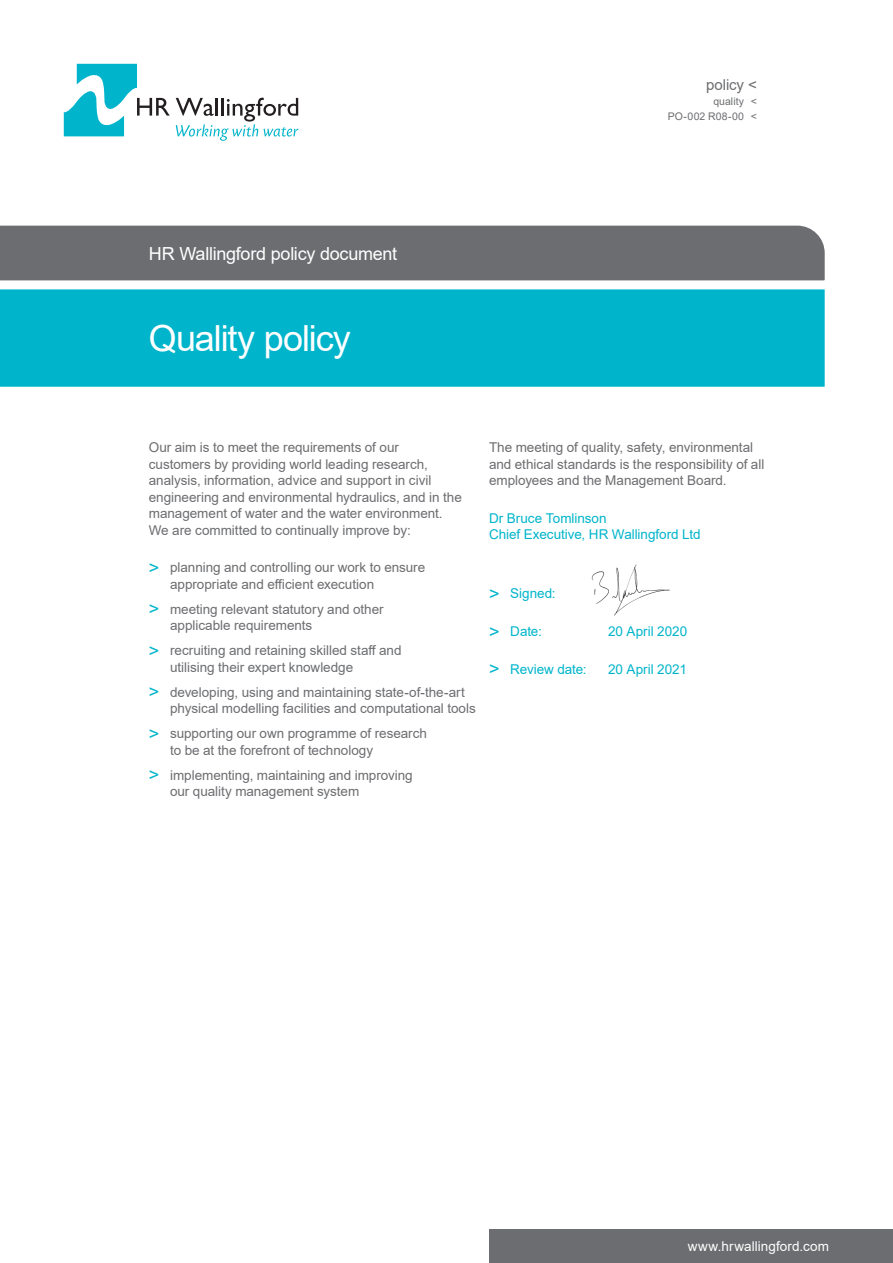
<style>
.page{position:relative;width:893px;height:1263px;background:#fff}
.page>*{position:absolute;margin:0;border:0;box-sizing:border-box;transform-origin:0 0}
.t1{font:36px "Arial";letter-spacing:-.03em;color:#fff}
.t2{font:18px "Arial";letter-spacing:-.015em;color:#fff}
.t3{font:15px "Arial";letter-spacing:-.005em;color:#6c6d70}
.t4{font:13.5px/16.5px "Arial";letter-spacing:-.005em;color:#6c6d70}
.t5{font:13.5px/16.5px "Arial";color:#00b5cb}
.t6{font:13.5px "Arial";letter-spacing:.01em;color:#fff}
.t7{font:10.5px/15px "Arial";letter-spacing:.01em;color:#6c6d70}
.s1{font-size:18px;color:#00b5cb}
.s2{font-size:18px}
</style>
<div class="page">
<svg style="left:64px;top:64px;width:106px;height:72px"></svg>
<svg style="left:176px;top:98px;width:122px;height:43px"></svg>
<div style="left:489px;top:1229px;width:404px;height:34px;background:#6c6d70"></div>
<div style="left:0;top:294px;width:825px;height:93px;background:#00b5cb"></div>
<svg style="left:0;top:225px;width:825px;height:69px;background:#79868a"></svg>
<img style="left:591px;top:564px;width:79px;height:52px">
<p class="t3" style="left:706px;top:75px;width:52px">policy &lt;</p>
<p class="t7" style="left:751px;top:94px;width:8px">&lt; &lt;</p>
<p class="t7" style="left:668px;top:94px;width:78px;text-align:right">quality<br>PO-002 R08-00</p>
<h2 class="t2" style="left:149px;top:241px;width:250px">HR Wallingford policy document</h2>
<h1 class="t1" style="left:149px;top:314px;width:203px">Quality policy</h1>
<p class="t4" style="left:149px;top:439px;width:315px">Our aim is to meet the requirements of our customers by providing world leading research, analysis, information, advice and support in civil engineering and environmental hydraulics, and in the management of water and the water environment.<br>We are committed to continually improve by:</p>
<p class="t4" style="left:170px;top:559px;width:257px;text-indent:-21px"><span class="s1">&gt;</span> planning and controlling our work to ensure appropriate and efficient execution</p>
<p class="t4" style="left:170px;top:601px;width:215px;text-indent:-21px"><span class="s1">&gt;</span> meeting relevant statutory and other applicable requirements</p>
<p class="t4" style="left:170px;top:642px;width:233px;text-indent:-21px"><span class="s1">&gt;</span> recruiting and retaining skilled staff and utilising their expert knowledge</p>
<p class="t4" style="left:170px;top:684px;width:307px;text-indent:-21px"><span class="s1">&gt;</span> developing, using and maintaining state-of-the-art physical modelling facilities and computational tools</p>
<p class="t4" style="left:170px;top:725px;width:258px;text-indent:-21px"><span class="s1">&gt;</span> supporting our own programme of research to be at the forefront of technology</p>
<p class="t4" style="left:170px;top:767px;width:244px;text-indent:-21px"><span class="s1">&gt;</span> implementing, maintaining and improving our quality management system</p>
<p class="t4" style="left:489px;top:439px;width:277px">The meeting of quality, safety, environmental and ethical standards is the responsibility of all employees and the Management Board.</p>
<p class="t5" style="left:489px;top:510px;width:213px">Dr Bruce Tomlinson<br>Chief Executive, HR Wallingford Ltd</p>
<p class="t5" style="left:489px;top:585px;width:68px"><span class="s2">&gt;</span> Signed:</p>
<p class="t5" style="left:489px;top:623px;width:54px"><span class="s2">&gt;</span> Date:</p>
<p class="t5" style="left:608px;top:623px;width:81px">20 April 2020</p>
<p class="t5" style="left:489px;top:661px;width:99px"><span class="s2">&gt;</span> Review date:</p>
<p class="t5" style="left:608px;top:661px;width:80px">20 April 2021</p>
<p class="t6" style="left:688px;top:1237px;width:143px">www.hrwallingford.com</p>
</div>
